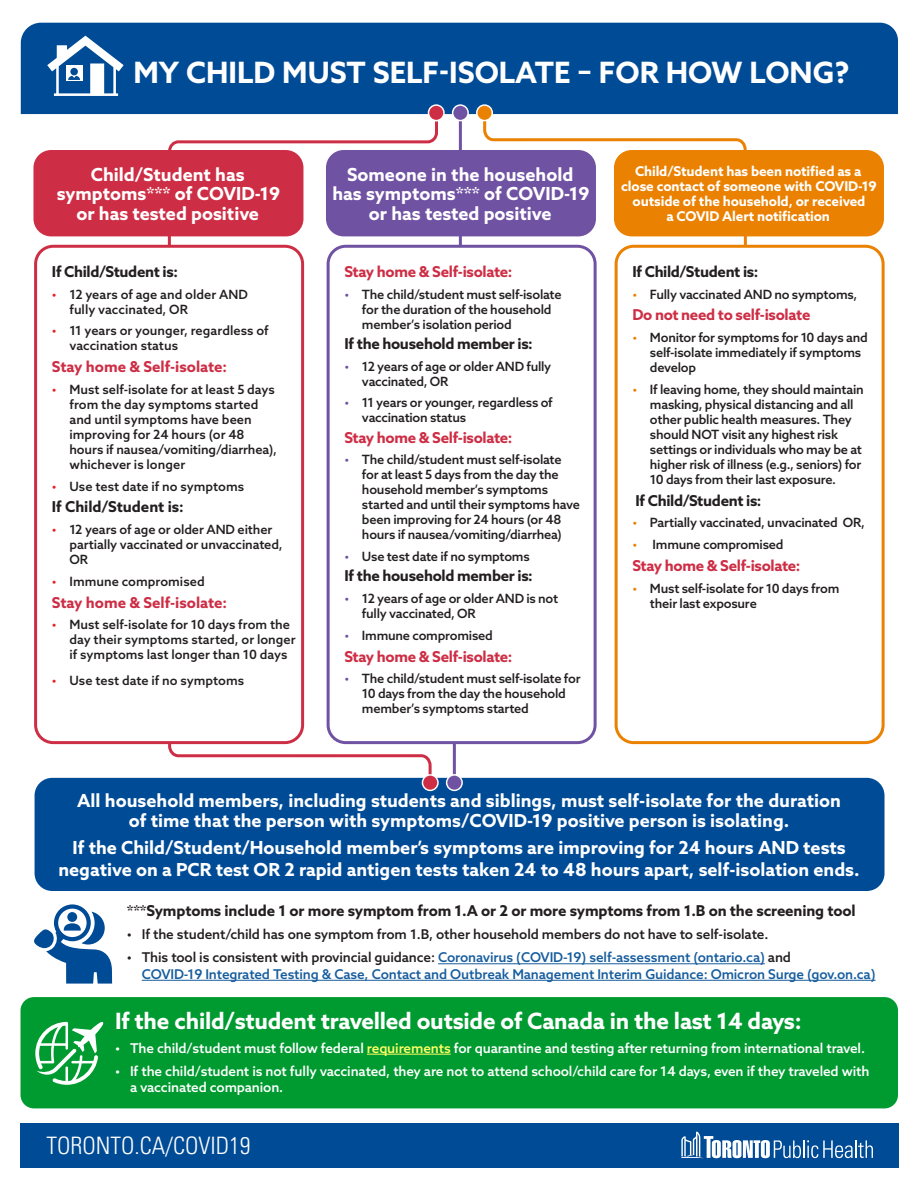
<style>
.page{position:relative;width:918px;height:1188px;background:#fff}
.page>*{position:absolute;margin:0;border:0;box-sizing:border-box;transform-origin:0 0}
.t1{font:700 29.4px "Azo Sans";color:#fff}
.t2{font:300 condensed 24px "Univers";color:#fff}
.t3{font:700 22.5px "Azo Sans";letter-spacing:-.01em;color:#fff}
.t4{font:700 18px/19.5px "Azo Sans";color:#fff;text-align:center}
.BULLETS{font:700 15px "Azo Sans";letter-spacing:-.015em;color:#231f20}
.BULLETS-2{font:700 15px "Azo Sans";letter-spacing:-.02em;color:#ce2e45}
.BULLETS-3{font:700 15px "Azo Sans";color:#ce2e45}
.t5{font:500 13.5px/16.5px "Azo Sans";letter-spacing:-.01em;color:#fff}
.t6{font:500 13.5px/16.5px "Azo Sans";letter-spacing:-.01em;color:#175d9e}
.t7{font:700 13.5px/15px "Azo Sans";letter-spacing:-.01em;color:#fff;text-align:center}
.t8{font:500 13.5px "Azo Sans";letter-spacing:-.01em;color:#231f20}
.BULLETS-4{font:500 12.75px/15px "Azo Sans";letter-spacing:-.015em;color:#231f20}
.BULLETS-5{font:500 12.75px/15px "Azo Sans";letter-spacing:.005em;color:#231f20}
.s1{color:#ee1d23}
.s2{color:#7052a3}
.s3{color:#eb8100}
.s4{color:#231f20}
.s5{color:#ff6}
</style>
<div class="page">
<svg style="left:168px;top:121px;width:270px;height:63px"></svg>
<div style="left:35px;top:778px;width:850px;height:113px;background:#004b96;border-radius:18px"></div>
<svg style="left:167px;top:712px;width:266px;height:68px"></svg>
<hr style="left:453px;top:721px;width:3px;height:54px;background:#7052a3">
<div style="left:447px;top:775px;width:15px;height:15px;background:#7052a3;border-radius:50%"></div>
<div style="left:446px;top:774px;width:17px;height:17px;border:1px solid #fff;border-radius:50%"></div>
<svg style="left:422px;top:775px;width:16px;height:15px"></svg>
<div style="left:422px;top:774px;width:17px;height:17px;border:1px solid #fff;border-radius:50%"></div>
<hr style="left:744px;top:217px;width:3px;height:53px;background:#eb8100">
<hr style="left:459px;top:232px;width:3px;height:53px;background:#7052a3">
<hr style="left:168px;top:217px;width:3px;height:53px;background:#ce2e45">
<div style="left:21px;top:23px;width:877px;height:91px;background:#004b96"></div>
<svg style="left:483px;top:121px;width:264px;height:42px"></svg>
<div style="left:36px;top:246px;width:267px;height:497px;background:#fff;border-radius:18px"></div>
<div style="left:34px;top:245px;width:270px;height:499px;border:3px solid #ce2e45;border-radius:18px"></div>
<div style="left:33px;top:150px;width:270px;height:86px;background:#ce2e45;border-radius:18px"></div>
<hr style="left:459px;top:121px;width:3px;height:53px;background:#7052a3">
<div style="left:21px;top:997px;width:877px;height:111px;background:#009b30;border-radius:14px"></div>
<hr style="left:367px;top:1054px;width:84px;height:1px;background:#ff6">
<hr style="left:438px;top:963px;width:327px;height:1px;background:#175d9e">
<hr style="left:142px;top:980px;width:734px;height:1px;background:#175d9e">
<svg style="left:35px;top:1022px;width:69px;height:63px"></svg>
<div style="left:21px;top:1123px;width:878px;height:44px;background:#004b96"></div>
<svg style="left:681px;top:1131px;width:192px;height:28px"></svg>
<svg style="left:428px;top:105px;width:16px;height:16px"></svg>
<div style="left:428px;top:104px;width:17px;height:17px;border:1px solid #fff;border-radius:50%"></div>
<svg style="left:453px;top:105px;width:15px;height:16px"></svg>
<div style="left:452px;top:104px;width:17px;height:17px;border:1px solid #fff;border-radius:50%"></div>
<svg style="left:477px;top:105px;width:15px;height:16px"></svg>
<div style="left:476px;top:104px;width:17px;height:17px;border:1px solid #fff;border-radius:50%"></div>
<div style="left:328px;top:246px;width:267px;height:497px;background:#fff;border-radius:18px"></div>
<div style="left:327px;top:245px;width:270px;height:499px;border:3px solid #7052a3;border-radius:18px"></div>
<div style="left:326px;top:150px;width:270px;height:86px;background:#7052a3;border-radius:18px"></div>
<div style="left:615px;top:245px;width:270px;height:499px;border:3px solid #eb8100;border-radius:18px"></div>
<div style="left:614px;top:150px;width:270px;height:86px;background:#eb8100;border-radius:18px"></div>
<svg style="left:47px;top:36px;width:77px;height:60px"></svg>
<svg style="left:34px;top:904px;width:78px;height:80px"></svg>
<p class="t1" style="left:133px;top:53px;width:718px">MY CHILD MUST SELF-ISOLATE – FOR HOW LONG?</p>
<p class="t4" style="left:57px;top:164px;width:225px">Child/Student has symptoms*** of COVID-19 or has tested positive</p>
<p class="BULLETS" style="left:52px;top:262px;width:128px">If Child/Student is:</p>
<p class="BULLETS-4" style="left:69px;top:286px;width:180px;text-indent:-18px"><span class="s1">•</span> 12 years of age and older AND fully vaccinated, OR</p>
<p class="BULLETS-4" style="left:69px;top:323px;width:201px;text-indent:-18px"><span class="s1">•</span> 11 years or younger, regardless of vaccination status</p>
<p class="BULLETS-3" style="left:52px;top:357px;width:177px">Stay home &amp; Self-isolate:</p>
<p class="BULLETS-4" style="left:69px;top:382px;width:209px;text-indent:-18px"><span class="s1">•</span> Must self-isolate for at least 5 days from the day symptoms started and until symptoms have been improving for 24 hours (or 48 hours if nausea/vomiting/diarrhea), whichever is longer</p>
<p class="BULLETS-4" style="left:52px;top:478px;width:194px"><span class="s1">•</span> Use test date if no symptoms</p>
<p class="BULLETS" style="left:52px;top:497px;width:133px">If Child/Student is:</p>
<p class="BULLETS-4" style="left:69px;top:522px;width:215px;text-indent:-18px"><span class="s1">•</span> 12 years of age or older AND either partially vaccinated or unvaccinated,<br>OR</p>
<p class="BULLETS-5" style="left:52px;top:574px;width:154px"><span class="s1">•</span> Immune compromised</p>
<p class="BULLETS-3" style="left:52px;top:592px;width:177px">Stay home &amp; Self-isolate:</p>
<p class="BULLETS-5" style="left:69px;top:617px;width:228px;text-indent:-18px"><span class="s1">•</span> Must self-isolate for 10 days from the day their symptoms started, or longer if symptoms last longer than 10 days</p>
<p class="BULLETS-4" style="left:52px;top:672px;width:194px"><span class="s1">•</span> Use test date if no symptoms</p>
<p class="t4" style="left:333px;top:164px;width:258px">Someone in the household has symptoms*** of COVID-19 or has tested positive</p>
<p class="BULLETS-2" style="left:344px;top:262px;width:170px">Stay home &amp; Self-isolate:</p>
<p class="BULLETS-4" style="left:362px;top:286px;width:201px;text-indent:-18px"><span class="s2">•</span> The child/student must self-isolate for the duration of the household member’s isolation period</p>
<p class="BULLETS" style="left:344px;top:334px;width:190px">If the household member is:</p>
<p class="BULLETS-4" style="left:362px;top:358px;width:191px;text-indent:-18px"><span class="s2">•</span> 12 years of age or older AND fully vaccinated, OR</p>
<p class="BULLETS-4" style="left:362px;top:395px;width:192px;text-indent:-18px"><span class="s2">•</span> 11 years or younger, regardless of vaccination status</p>
<p class="BULLETS-2" style="left:344px;top:427px;width:170px">Stay home &amp; Self-isolate:</p>
<p class="BULLETS-4" style="left:362px;top:452px;width:220px;text-indent:-18px"><span class="s2">•</span> The child/student must self-isolate for at least 5 days from the day the household member’s symptoms started and until their symptoms have been improving for 24 hours (or 48 hours if nausea/vomiting/diarrhea)</p>
<p class="BULLETS-4" style="left:344px;top:549px;width:187px"><span class="s2">•</span> Use test date if no symptoms</p>
<p class="BULLETS" style="left:344px;top:566px;width:190px">If the household member is:</p>
<p class="BULLETS-4" style="left:362px;top:591px;width:198px;text-indent:-18px"><span class="s2">•</span> 12 years of age or older AND is not fully vaccinated, OR</p>
<p class="BULLETS-4" style="left:344px;top:628px;width:150px"><span class="s2">•</span> Immune compromised</p>
<p class="BULLETS-2" style="left:344px;top:646px;width:170px">Stay home &amp; Self-isolate:</p>
<p class="BULLETS-4" style="left:362px;top:671px;width:220px;text-indent:-18px"><span class="s2">•</span> The child/student must self-isolate for<br>10 days from the day the household member’s symptoms started</p>
<p class="t7" style="left:621px;top:163px;width:257px">Child/Student has been notified as a close contact of someone with COVID-19 outside of the household, or received<br>a COVID Alert notification</p>
<p class="BULLETS" style="left:632px;top:262px;width:128px">If Child/Student is:</p>
<p class="BULLETS-4" style="left:632px;top:286px;width:227px"><span class="s3">•</span> Fully vaccinated AND no symptoms,</p>
<p class="BULLETS-2" style="left:632px;top:305px;width:180px">Do not need to self-isolate</p>
<p class="BULLETS-4" style="left:650px;top:330px;width:219px;text-indent:-18px"><span class="s3">•</span> Monitor for symptoms for 10 days and self-isolate immediately if symptoms develop</p>
<p class="BULLETS-4" style="left:650px;top:382px;width:215px;text-indent:-18px"><span class="s3">•</span> If leaving home, they should maintain masking, physical distancing and all other public health measures. They should NOT visit any highest risk settings or individuals who may be at higher risk of illness (e.g., seniors) for 10 days from their last exposure.</p>
<p class="BULLETS" style="left:635px;top:490px;width:128px">If Child/Student is:</p>
<p class="BULLETS-4" style="left:632px;top:515px;width:234px"><span class="s3">•</span> Partially vaccinated, unvacinated OR,</p>
<p class="BULLETS-4" style="left:632px;top:537px;width:153px"><span class="s3">•</span> Immune compromised</p>
<p class="BULLETS-2" style="left:632px;top:556px;width:170px">Stay home &amp; Self-isolate:</p>
<p class="BULLETS-4" style="left:650px;top:580px;width:191px;text-indent:-18px"><span class="s3">•</span> Must self-isolate for 10 days from their last exposure</p>
<p class="t4" style="left:77px;top:791px;width:765px">All household members, including students and siblings, must self-isolate for the duration of time that the person with symptoms/COVID-19 positive person is isolating.</p>
<p class="t4" style="left:58px;top:837px;width:803px;line-height:21.6px">If the Child/Student/Household member’s symptoms are improving for 24 hours AND tests negative on a PCR test OR 2 rapid antigen tests taken 24 to 48 hours apart, self-isolation ends.</p>
<p class="BULLETS" style="left:127px;top:900px;width:730px">***Symptoms include 1 or more symptom from 1.A or 2 or more symptoms from 1.B on the screening tool</p>
<p class="t8" style="left:127px;top:925px;width:643px">• If the student/child has one symptom from 1.B, other household members do not have to self-isolate.</p>
<p class="t6" style="left:142px;top:949px;width:735px;text-indent:-15px"><span class="s4">• This tool is consistent with provincial guidance:</span> Coronavirus (COVID-19) self-assessment (ontario.ca) <span class="s4">and<br></span>COVID-19 Integrated Testing &amp; Case, Contact and Outbreak Management Interim Guidance: Omicron Surge (gov.on.ca)</p>
<p class="t3" style="left:115px;top:1006px;width:688px">If the child/student travelled outside of Canada in the last 14 days:</p>
<p class="t5" style="left:115px;top:1039px;width:751px">• The child/student must follow federal <span class="s5">requirements</span> for quarantine and testing after returning from international travel.</p>
<p class="t5" style="left:130px;top:1063px;width:741px;text-indent:-15px">• If the child/student is not fully vaccinated, they are not to attend school/child care for 14 days, even if they traveled with a vaccinated companion.</p>
<p class="t2" style="left:47px;top:1131px;width:206px">TORONTO.CA/COVID19</p>
</div>
